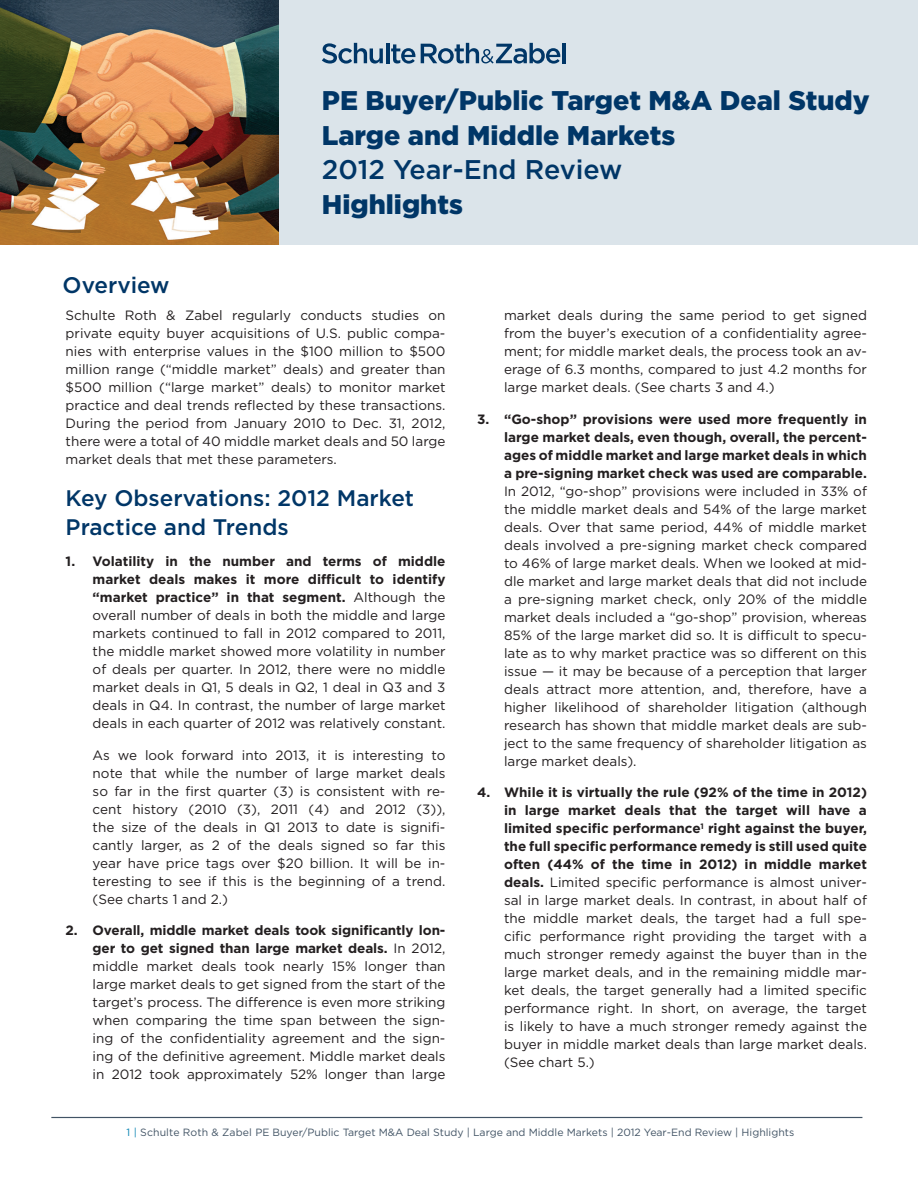
<style>
.page{position:relative;width:918px;height:1188px;background:#fff}
.page>*{position:absolute;margin:0;border:0;box-sizing:border-box;transform-origin:0 0}
.t1{font:900 27px/34.5px "Gotham";color:#003667}
._1-Main_Heads{font:500 22.5px/28.5px "Gotham";color:#003667}
.Paragraphs{font:13.5px/18px "Gotham";color:#231f20;text-align:justify}
.t2{font:10.5px "Gotham";color:#425465}
.s1{font-weight:500}
.s2{font-weight:700}
.s3{color:#0783b2}
</style>
<div class="page">
<hr style="left:51px;top:1117px;width:811px;height:1px;background:#425465">
<div style="left:0;top:0;width:918px;height:244px;background:#dbe4ea"></div>
<img style="left:0;top:0;width:279px;height:244px">
<svg style="left:322px;top:43px;width:61px;height:21px"></svg>
<hr style="left:386px;top:43px;width:3px;height:20px;background:#003667">
<svg style="left:391px;top:44px;width:24px;height:20px"></svg>
<svg style="left:421px;top:43px;width:139px;height:21px"></svg>
<hr style="left:563px;top:43px;width:3px;height:20px;background:#003667">
<p class="_1-Main_Heads" style="left:63px;top:270px;width:108px">Overview</p>
<p class="t1" style="left:322px;top:83px;width:549px">PE Buyer/Public Target M&amp;A Deal Study<br>Large and Middle Markets<br><span class="s1">2012 Year-End Review<br></span>Highlights</p>
<p class="Paragraphs" style="left:66px;top:306px;width:381px">Schulte Roth &amp; Zabel regularly conducts studies on private equity buyer acquisitions of U.S. public compa&shy;nies with enterprise values in the $100 million to $500 million range (“middle market” deals) and greater than $500 million (“large market” deals) to monitor market practice and deal trends reflected by these transactions.<br>During the period from January 2010 to Dec. 31, 2012, there were a total of 40 middle market deals and 50 large market deals that met these parameters.</p>
<p class="_1-Main_Heads" style="left:66px;top:483px;width:350px">Key Observations: 2012 Market<br>Practice and Trends</p>
<p class="Paragraphs" style="left:93px;top:552px;width:354px;text-indent:-27px"><span class="s2">1. Volatility in the number and terms of middle market deals makes it more difficult to identify “market practice” in that segment.</span> Although the overall number of deals in both the middle and large markets continued to fall in 2012 compared to 2011, the middle market showed more volatility in number of deals per quarter. In 2012, there were no middle market deals in Q1, 5 deals in Q2, 1 deal in Q3 and 3 deals in Q4. In contrast, the number of large market deals in each quarter of 2012 was relatively constant.</p>
<p class="Paragraphs" style="left:93px;top:746px;width:354px">As we look forward into 2013, it is interesting to note that while the number of large market deals so far in the first quarter (3) is consistent with re&shy;cent history (2010 (3), 2011 (4) and 2012 (3)), the size of the deals in Q1 2013 to date is signifi&shy;cantly larger, as 2 of the deals signed so far this year have price tags over $20 billion. It will be in&shy;teresting to see if this is the beginning of a trend. (See charts 1 and 2.)</p>
<p class="Paragraphs" style="left:93px;top:921px;width:354px;text-indent:-27px"><span class="s2">2. Overall, middle market deals took significantly lon&shy;ger to get signed than large market deals.</span> In 2012, middle market deals took nearly 15% longer than large market deals to get signed from the start of the target’s process. The difference is even more striking when comparing the time span between the sign&shy;ing of the confidentiality agreement and the sign&shy;ing of the definitive agreement. Middle market deals in 2012 took approximately 52% longer than large</p>
<p class="Paragraphs" style="left:504px;top:306px;width:364px">market deals during the same period to get signed from the buyer’s execution of a confidentiality agree&shy;ment; for middle market deals, the process took an av&shy;erage of 6.3 months, compared to just 4.2 months for large market deals. (See charts 3 and 4.)</p>
<p class="Paragraphs" style="left:504px;top:410px;width:364px;text-indent:-27px"><span class="s2">3. “Go-shop” provisions were used more frequently in large market deals, even though, overall, the percent&shy;ages of middle market and large market deals in which a pre-signing market check was used are comparable.<br></span>In 2012, “go-shop” provisions were included in 33% of the middle market deals and 54% of the large market deals. Over that same period, 44% of middle market deals involved a pre-signing market check compared to 46% of large market deals. When we looked at mid&shy;dle market and large market deals that did not include a pre-signing market check, only 20% of the middle market deals included a “go-shop” provision, whereas 85% of the large market did so. It is difficult to specu&shy;late as to why market practice was so different on this issue — it may be because of a perception that larger deals attract more attention, and, therefore, have a higher likelihood of shareholder litigation (although research has shown that middle market deals are sub&shy;ject to the same frequency of shareholder litigation as large market deals).</p>
<p class="Paragraphs" style="left:504px;top:783px;width:364px;text-indent:-27px"><span class="s2">4. While it is virtually the rule (92% of the time in 2012) in large market deals that the target will have a limited specific performance</span><sup>1</sup> <span class="s2">right against the buyer, the full specific performance remedy is still used quite often (44% of the time in 2012) in middle market deals.</span> Limited specific performance is almost univer&shy;sal in large market deals. In contrast, in about half of the middle market deals, the target had a full spe&shy;cific performance right providing the target with a much stronger remedy against the buyer than in the large market deals, and in the remaining middle mar&shy;ket deals, the target generally had a limited specific performance right. In short, on average, the target is likely to have a much stronger remedy against the buyer in middle market deals than large market deals. (See chart 5.)</p>
<p class="t2" style="left:127px;top:1126px;width:669px"><span class="s3">1 |</span> Schulte Roth &amp; Zabel PE Buyer/Public Target M&amp;A Deal Study | Large and Middle Markets | 2012 Year-End Review | Highlights</p>
</div>
